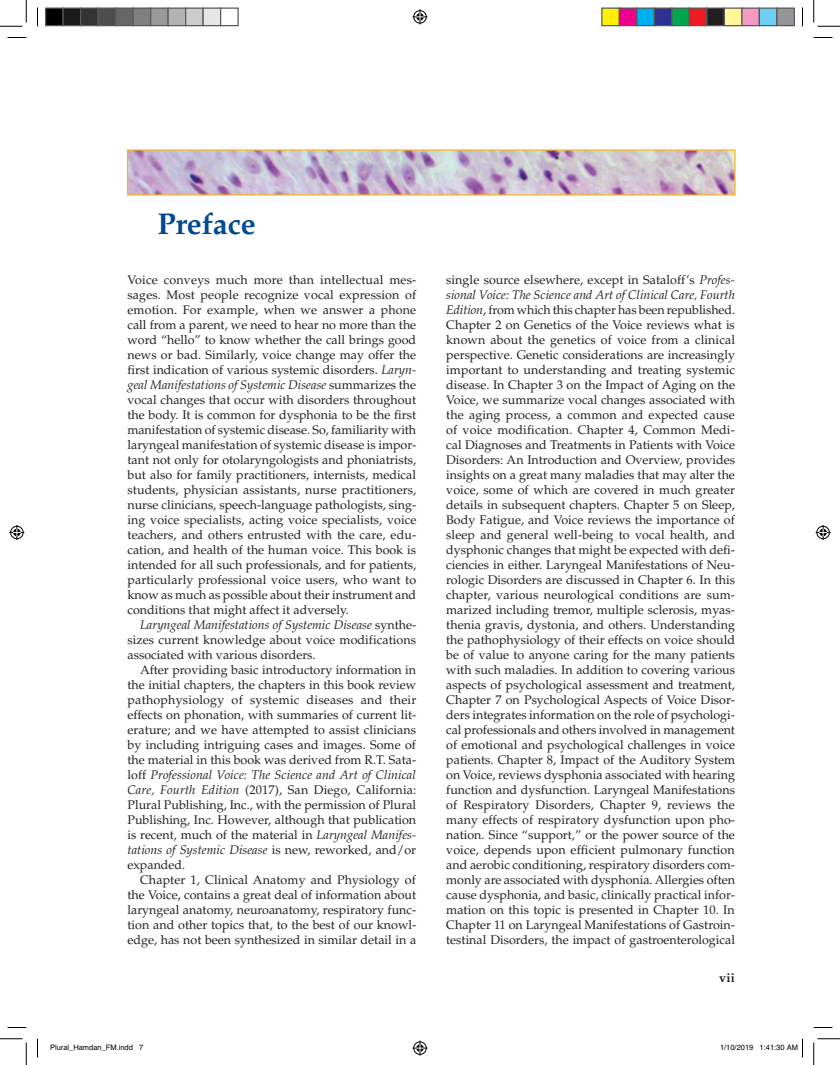
<style>
.page{position:relative;width:840px;height:1065px;background:#fff}
.page>*{position:absolute;margin:0;border:0;box-sizing:border-box;transform-origin:0 0}
.FM_Hd{font:700 30px "Palatino";letter-spacing:-.01em;color:#014990}
.TX{font:12.5px/15px "Palatino";color:#231f20;text-align:justify}
.TX_Fl{font:12.5px/15px "Palatino";color:#231f20;text-align:justify}
.t1{font:700 12.5px "Palatino";color:#231f20}
.t2{font:7.5px "Helvetica";color:#000}
.s1{font-style:italic}
</style>
<div class="page">
<img style="left:129px;top:151px;width:605px;height:43px">
<svg style="left:8px;top:37px;width:18px;height:1px"></svg>
<svg style="left:814px;top:37px;width:18px;height:1px"></svg>
<svg style="left:8px;top:1027px;width:18px;height:1px"></svg>
<svg style="left:814px;top:1027px;width:18px;height:1px"></svg>
<svg style="left:37px;top:8px;width:1px;height:18px"></svg>
<svg style="left:37px;top:1039px;width:1px;height:19px"></svg>
<svg style="left:802px;top:8px;width:1px;height:18px"></svg>
<svg style="left:0;top:0;width:27px;height:27px"></svg>
<svg style="left:0;top:1039px;width:27px;height:26px"></svg>
<svg style="left:814px;top:0;width:26px;height:27px"></svg>
<svg style="left:814px;top:1039px;width:26px;height:26px"></svg>
<svg style="left:412px;top:9px;width:16px;height:15px"></svg>
<svg style="left:412px;top:1041px;width:16px;height:15px"></svg>
<svg style="left:9px;top:525px;width:15px;height:15px"></svg>
<svg style="left:816px;top:525px;width:15px;height:15px"></svg>
<div style="left:46px;top:8px;width:17px;height:18px;background:#000"></div>
<div style="left:45px;top:8px;width:19px;height:18px;border:1px solid #595959"></div>
<div style="left:63px;top:8px;width:18px;height:18px;background:#1a1a1a"></div>
<div style="left:62px;top:8px;width:19px;height:18px;border:1px solid #595959"></div>
<div style="left:81px;top:8px;width:17px;height:18px;background:#333"></div>
<div style="left:80px;top:8px;width:19px;height:18px;border:1px solid #595959"></div>
<div style="left:98px;top:8px;width:18px;height:18px;background:#4d4d4d"></div>
<div style="left:98px;top:8px;width:18px;height:18px;border:1px solid #595959"></div>
<div style="left:116px;top:8px;width:17px;height:18px;background:#666"></div>
<div style="left:115px;top:8px;width:19px;height:18px;border:1px solid #595959"></div>
<div style="left:133px;top:8px;width:18px;height:18px;background:#808080"></div>
<div style="left:132px;top:8px;width:19px;height:18px;border:1px solid #595959"></div>
<div style="left:151px;top:8px;width:17px;height:18px;background:#999"></div>
<div style="left:150px;top:8px;width:19px;height:18px;border:1px solid #595959"></div>
<div style="left:168px;top:8px;width:18px;height:18px;background:#b3b3b3"></div>
<div style="left:168px;top:8px;width:18px;height:18px;border:1px solid #595959"></div>
<div style="left:186px;top:8px;width:17px;height:18px;background:#ccc"></div>
<div style="left:185px;top:8px;width:19px;height:18px;border:1px solid #595959"></div>
<div style="left:203px;top:8px;width:18px;height:18px;background:#e6e6e6"></div>
<div style="left:202px;top:8px;width:19px;height:18px;border:1px solid #595959"></div>
<div style="left:220px;top:8px;width:19px;height:18px;border:1px solid #595959"></div>
<div style="left:602px;top:8px;width:17px;height:18px;background:#fff101"></div>
<div style="left:601px;top:8px;width:19px;height:18px;border:1px solid #595959"></div>
<div style="left:619px;top:8px;width:18px;height:18px;background:#ed028c"></div>
<div style="left:619px;top:8px;width:19px;height:18px;border:1px solid #595959"></div>
<div style="left:637px;top:8px;width:17px;height:18px;background:#00aeef"></div>
<div style="left:636px;top:8px;width:19px;height:18px;border:1px solid #595959"></div>
<div style="left:654px;top:8px;width:18px;height:18px;background:#2e3092"></div>
<div style="left:654px;top:8px;width:18px;height:18px;border:1px solid #595959"></div>
<div style="left:672px;top:8px;width:17px;height:18px;background:#00a54f"></div>
<div style="left:671px;top:8px;width:19px;height:18px;border:1px solid #595959"></div>
<div style="left:689px;top:8px;width:18px;height:18px;background:#ee1d23"></div>
<div style="left:689px;top:8px;width:19px;height:18px;border:1px solid #595959"></div>
<div style="left:707px;top:8px;width:17px;height:18px;background:#231f20"></div>
<div style="left:706px;top:8px;width:19px;height:18px;border:1px solid #595959"></div>
<div style="left:724px;top:8px;width:18px;height:18px;background:#fff79a"></div>
<div style="left:724px;top:8px;width:18px;height:18px;border:1px solid #595959"></div>
<div style="left:742px;top:8px;width:17px;height:18px;background:#f499c2"></div>
<div style="left:741px;top:8px;width:19px;height:18px;border:1px solid #595959"></div>
<div style="left:759px;top:8px;width:18px;height:18px;background:#6bcff6"></div>
<div style="left:759px;top:8px;width:19px;height:18px;border:1px solid #595959"></div>
<div style="left:777px;top:8px;width:17px;height:18px;background:#939598"></div>
<div style="left:776px;top:8px;width:19px;height:18px;border:1px solid #595959"></div>
<svg style="left:802px;top:1039px;width:1px;height:19px"></svg>
<p class="FM_Hd" style="left:158px;top:206px;width:100px">Preface</p>
<p class="TX_Fl" style="left:128px;top:273px;width:290px">Voice conveys much more than intellectual mes&shy;sages. Most people recognize vocal expression of emotion. For example, when we answer a phone call from a parent, we need to hear no more than the word “hello” to know whether the call brings good news or bad. Similarly, voice change may offer the first indication of various systemic disorders. <span class="s1">Laryn&shy;geal Manifestations of Systemic Disease</span> summarizes the vocal changes that occur with disorders throughout the body. It is common for dysphonia to be the first manifestation of systemic disease. So, familiarity with laryngeal manifestation of systemic disease is impor&shy;tant not only for otolaryngologists and phoniatrists, but also for family practitioners, internists, medical students, physician assistants, nurse practitioners, nurse clinicians, speech-language pathologists, sing&shy;ing voice specialists, acting voice specialists, voice teachers, and others entrusted with the care, edu&shy;cation, and health of the human voice. This book is intended for all such professionals, and for patients, particularly professional voice users, who want to know as much as possible about their instrument and conditions that might affect it adversely.</p>
<p class="TX" style="left:128px;top:618px;width:290px;text-indent:12px"><span class="s1">Laryngeal Manifestations of Systemic Disease</span> synthe&shy;sizes current knowledge about voice modifications associated with various disorders.</p>
<p class="TX" style="left:128px;top:663px;width:290px;text-indent:12px">After providing basic introductory information in the initial chapters, the chapters in this book review pathophysiology of systemic diseases and their effects on phonation, with summaries of current lit&shy;erature; and we have attempted to assist clinicians by including intriguing cases and images. Some of the material in this book was derived from R.T. Sata&shy;loff <span class="s1">Professional Voice: The Science and Art of Clinical Care, Fourth Edition</span> (2017), San Diego, California:<br>Plural Publishing, Inc., with the permission of Plural Publishing, Inc. However, although that publication is recent, much of the material in <span class="s1">Laryngeal Manifes&shy;tations of Systemic Disease</span> is new, reworked, and/or expanded.</p>
<p class="TX" style="left:128px;top:873px;width:290px;text-indent:12px">Chapter 1, Clinical Anatomy and Physiology of the Voice, contains a great deal of information about laryngeal anatomy, neuroanatomy, respiratory func&shy;tion and other topics that, to the best of our knowl&shy;edge, has not been synthesized in similar detail in a</p>
<p class="TX" style="left:446px;top:273px;width:290px">single source elsewhere, except in Sataloff’s <span class="s1">Profes&shy;sional Voice: The Science and Art of Clinical Care, Fourth Edition</span>, from which this chapter has been republished.<br>Chapter 2 on Genetics of the Voice reviews what is known about the genetics of voice from a clinical perspective. Genetic considerations are increasingly important to understanding and treating systemic disease. In Chapter 3 on the Impact of Aging on the Voice, we summarize vocal changes associated with the aging process, a common and expected cause of voice modification. Chapter 4, Common Medi&shy;cal Diagnoses and Treatments in Patients with Voice Disorders: An Introduction and Overview, provides insights on a great many maladies that may alter the voice, some of which are covered in much greater details in subsequent chapters. Chapter 5 on Sleep, Body Fatigue, and Voice reviews the importance of sleep and general well-being to vocal health, and dysphonic changes that might be expected with defi&shy;ciencies in either. Laryngeal Manifestations of Neu&shy;rologic Disorders are discussed in Chapter 6. In this chapter, various neurological conditions are sum&shy;marized including tremor, multiple sclerosis, myas&shy;thenia gravis, dystonia, and others. Understanding the pathophysiology of their effects on voice should be of value to anyone caring for the many patients with such maladies. In addition to covering various aspects of psychological assessment and treatment, Chapter 7 on Psychological Aspects of Voice Disor&shy;ders integrates information on the role of psychologi&shy;cal professionals and others involved in management of emotional and psychological challenges in voice patients. Chapter 8, Impact of the Auditory System on Voice, reviews dysphonia associated with hearing function and dysfunction. Laryngeal Manifestations of Respiratory Disorders, Chapter 9, reviews the many effects of respiratory dysfunction upon pho&shy;nation. Since “support,” or the power source of the voice, depends upon efficient pulmonary function and aerobic conditioning, respiratory disorders com&shy;monly are associated with dysphonia. Allergies often cause dysphonia, and basic, clinically practical infor&shy;mation on this topic is presented in Chapter 10. In Chapter 11 on Laryngeal Manifestations of Gastroin&shy;testinal Disorders, the impact of gastroenterological</p>
<p class="t1" style="left:719px;top:970px;width:17px">vii</p>
<p class="t2" style="left:50px;top:1043px;width:95px">Plural_Hamdan_FM.indd 7</p>
<p class="t2" style="left:720px;top:1043px;width:79px">1/10/2019 1:41:30 AM</p>
</div>
